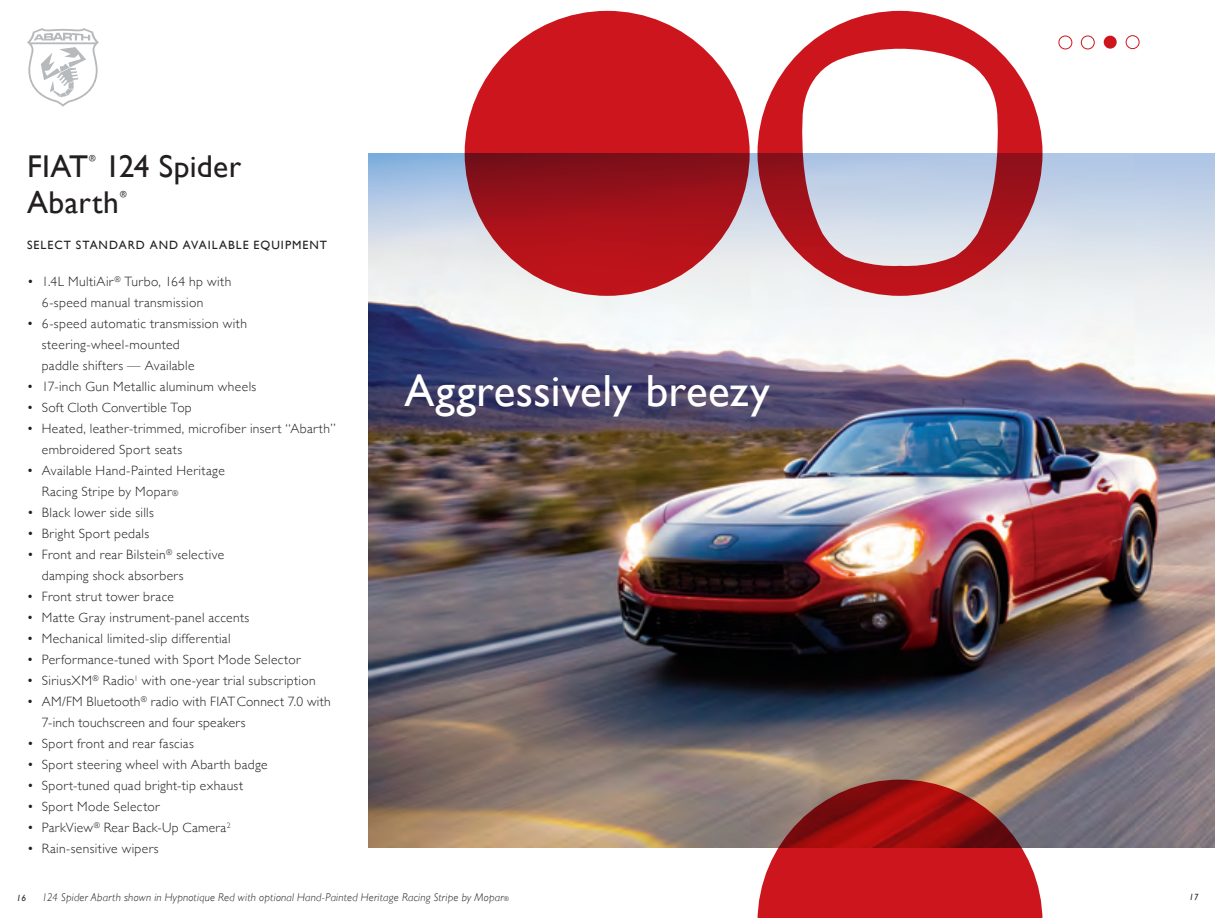
<style>
.page{position:relative;width:1215px;height:918px;background:#fff}
.page>*{position:absolute;margin:0;border:0;box-sizing:border-box;transform-origin:0 0}
.t1{font:45px "Gill Sans";letter-spacing:.005em;color:#fff}
.t2{font:31.5px/36px "Gill Sans";letter-spacing:.01em;color:#231f20}
.t3{font:300 13.5px/21px "Gill Sans";letter-spacing:.025em;color:#231f20}
.t4{font:12px "Gill Sans";letter-spacing:.085em;color:#231f20}
.t5{font:italic 300 11.25px "Gill Sans";letter-spacing:.02em;color:#231f20}
.t6{font:italic 9px "Gill Sans";color:#231f20}
.t7{font:8.7px "Gill Sans";color:#231f20}
.s1{font-size:7.8px}
.s2{font-size:6.6px}
</style>
<div class="page">
<img style="left:369px;top:153px;width:846px;height:694px">
<svg style="left:758px;top:11px;width:285px;height:285px"></svg>
<svg style="left:757px;top:780px;width:286px;height:138px;background:#b32e2f"></svg>
<svg style="left:465px;top:11px;width:285px;height:285px;background:#b6131b"></svg>
<svg style="left:27px;top:28px;width:72px;height:79px"></svg>
<div style="left:1104px;top:36px;width:13px;height:13px;background:#cd151d;border-radius:50%"></div>
<div style="left:1059px;top:36px;width:13px;height:13px;border:1px solid #cd151d;border-radius:50%"></div>
<div style="left:1081px;top:36px;width:14px;height:13px;border:1px solid #cd151d;border-radius:50%"></div>
<div style="left:1126px;top:35px;width:13px;height:14px;border:1px solid #cd151d;border-radius:50%"></div>
<h2 class="t2" style="left:27px;top:148px;width:216px;text-indent:78px">124 Spider<br>Abarth</h2>
<h2 class="t2" style="left:27px;top:148px;width:63px">FIAT</h2>
<p class="t7" style="left:89px;top:153px;width:8px">®</p>
<p class="t7" style="left:120px;top:189px;width:8px">®</p>
<p class="t4" style="left:27px;top:238px;width:302px">SELECT STANDARD AND AVAILABLE EQUIPMENT</p>
<p class="t3" style="left:42px;top:271px;width:191px;text-indent:-15px">• 1.4L MultiAir<sup>®</sup> Turbo, 164 hp with<br>6-speed manual transmission</p>
<p class="t3" style="left:42px;top:313px;width:207px;text-indent:-15px">• 6-speed automatic transmission with steering-wheel-mounted<br>paddle shifters — Available</p>
<p class="t3" style="left:27px;top:376px;width:231px">• 17-inch Gun Metallic aluminum wheels</p>
<p class="t3" style="left:27px;top:397px;width:166px">• Soft Cloth Convertible Top</p>
<p class="t3" style="left:42px;top:418px;width:296px;text-indent:-15px">• Heated, leather-trimmed, microfiber insert “Abarth” embroidered Sport seats</p>
<p class="t3" style="left:42px;top:460px;width:184px;text-indent:-15px">• Available Hand-Painted Heritage<br>Racing Stripe by Mopar<span class="s1">®</span></p>
<p class="t3" style="left:27px;top:502px;width:128px">• Black lower side sills</p>
<p class="t3" style="left:27px;top:523px;width:124px">• Bright Sport pedals</p>
<p class="t3" style="left:42px;top:544px;width:184px;text-indent:-15px">• Front and rear Bilstein<sup>®</sup> selective damping shock absorbers</p>
<p class="t3" style="left:27px;top:586px;width:148px">• Front strut tower brace</p>
<p class="t3" style="left:27px;top:607px;width:224px">• Matte Gray instrument-panel accents</p>
<p class="t3" style="left:27px;top:628px;width:205px">• Mechanical limited-slip differential</p>
<p class="t3" style="left:27px;top:649px;width:275px">• Performance-tuned with Sport Mode Selector</p>
<p class="t3" style="left:27px;top:670px;width:290px">• SiriusXM<sup>®</sup> Radio<sup>1</sup> with one-year trial subscription</p>
<p class="t3" style="left:42px;top:691px;width:290px;text-indent:-15px">• AM/FM Bluetooth<sup>®</sup> radio with FIAT Connect 7.0 with<br>7-inch touchscreen and four speakers</p>
<p class="t3" style="left:27px;top:733px;width:168px">• Sport front and rear fascias</p>
<p class="t3" style="left:27px;top:754px;width:242px">• Sport steering wheel with Abarth badge</p>
<p class="t3" style="left:27px;top:775px;width:218px">• Sport-tuned quad bright-tip exhaust</p>
<p class="t3" style="left:27px;top:796px;width:134px">• Sport Mode Selector</p>
<p class="t3" style="left:27px;top:817px;width:205px">• ParkView<sup>®</sup> Rear Back-Up Camera<sup>2</sup></p>
<p class="t3" style="left:27px;top:838px;width:133px">• Rain-sensitive wipers</p>
<p class="t5" style="left:42px;top:890px;width:469px">124 Spider Abarth shown in Hypnotique Red with optional Hand-Painted Heritage Racing Stripe by Mopar<span class="s2">®</span></p>
<h1 class="t1" style="left:404px;top:364px;width:367px">Aggressively breezy</h1>
<p class="t6" style="left:17px;top:892px;width:11px">16</p>
<p class="t6" style="left:1189px;top:892px;width:11px">17</p>
</div>
